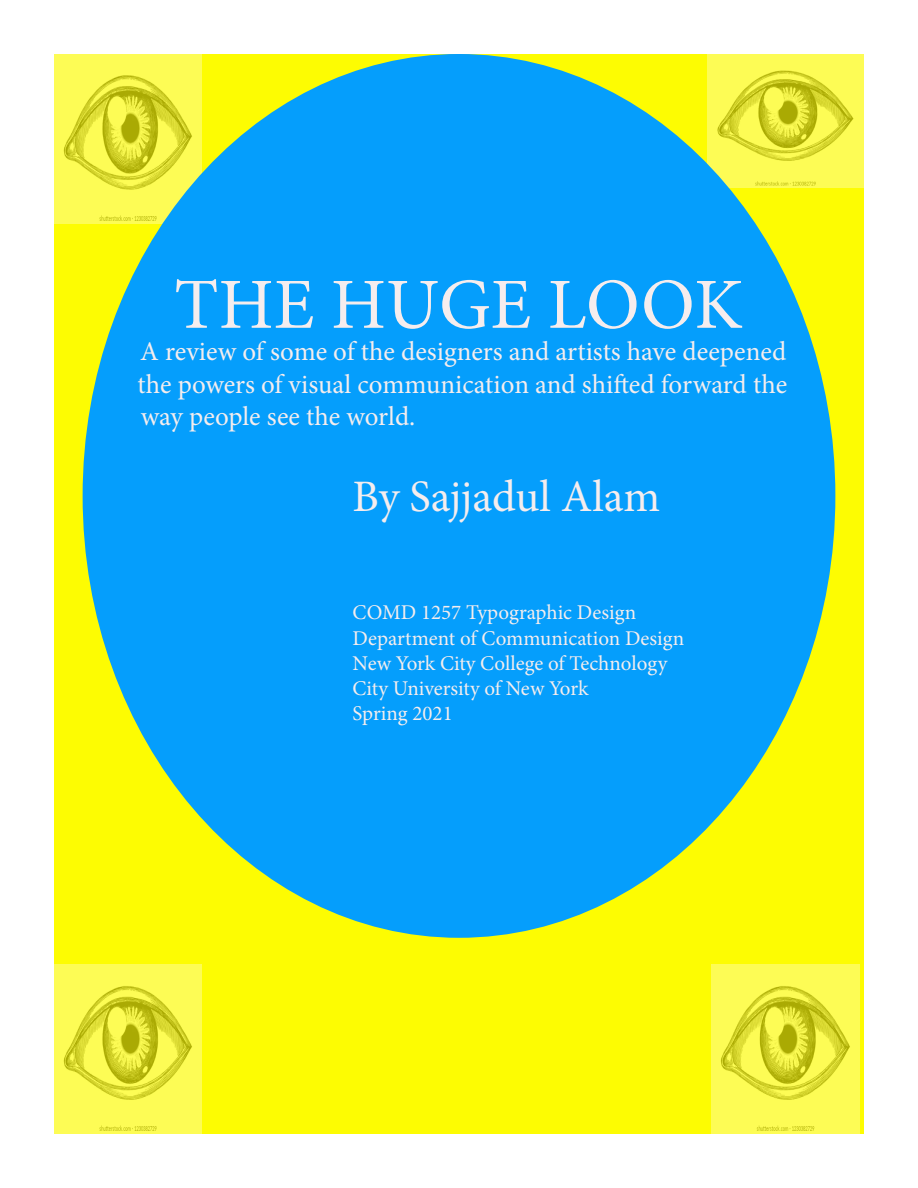
<style>
.page{position:relative;width:918px;height:1188px;background:#fff}
.page>*{position:absolute;margin:0;border:0;box-sizing:border-box;transform-origin:0 0}
.t1{font:72px "Minion Pro";color:#f5edee}
.t2{font:45px "Minion Pro";color:#f5edee}
.t3{font:27px/32.4px "Minion Pro";color:#f5edee;text-align:justify}
.t4{font:21px/25.2px "Minion Pro";color:#f5edee}
</style>
<div class="page">
<div style="left:54px;top:54px;width:810px;height:1080px;background:#fdfc02"></div>
<img style="left:54px;top:54px;width:148px;height:169px">
<img style="left:54px;top:965px;width:148px;height:169px">
<img style="left:712px;top:965px;width:148px;height:169px">
<img style="left:707px;top:54px;width:157px;height:134px">
<div style="left:83px;top:54px;width:752px;height:884px;background:#059efc;border-radius:50%"></div>
<h1 class="t1" style="left:174px;top:257px;width:570px">THE HUGE LOOK</h1>
<p class="t3" style="left:137px;top:335px;width:651px">A review of some of the designers and artists have deepened the powers of visual communication and shifted forward the way people see the world.</p>
<h2 class="t2" style="left:353px;top:467px;width:309px">By Sajjadul Alam</h2>
<p class="t4" style="left:353px;top:600px;width:333px">COMD 1257 Typographic Design<br>Department of Communication Design<br>New York City College of Technology<br>City University of New York<br>Spring 2021</p>
</div>
